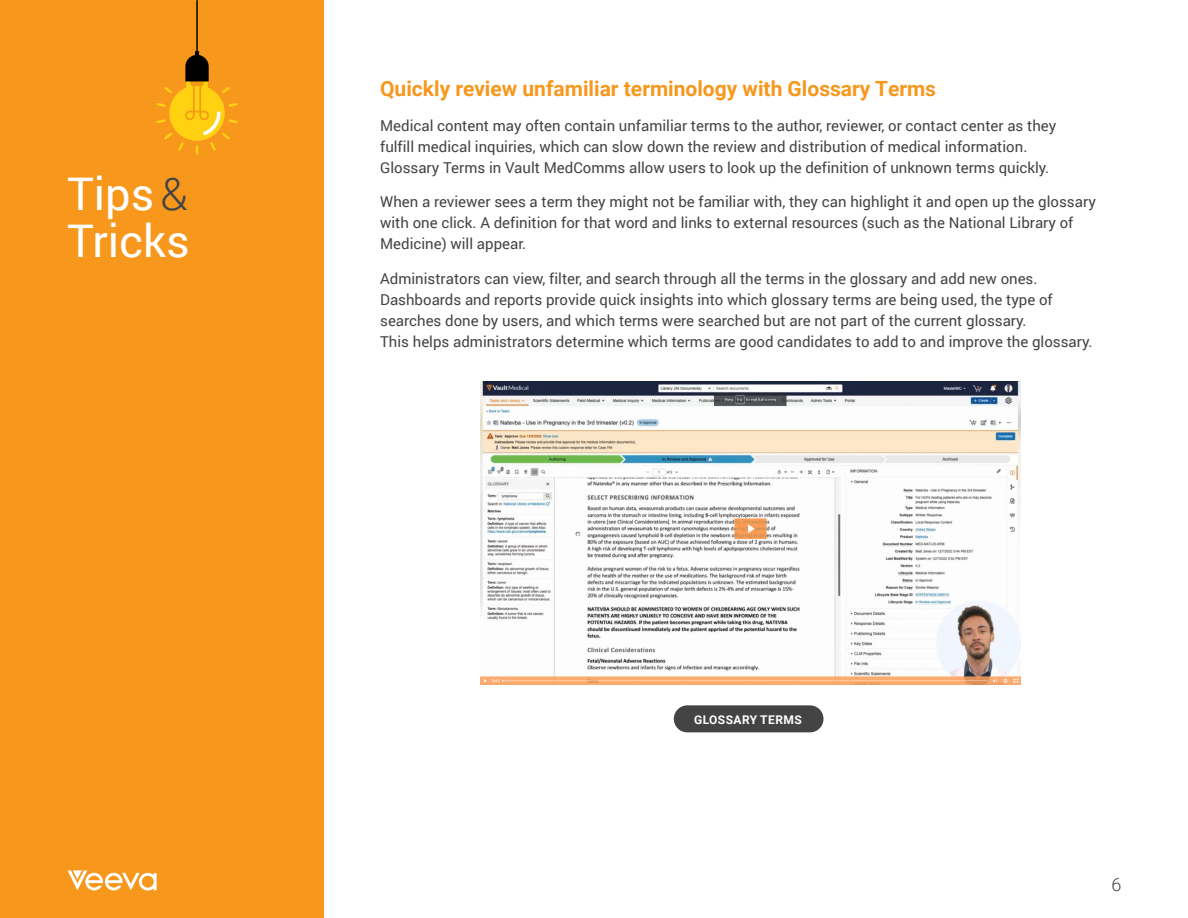
<style>
.page{position:relative;width:1188px;height:918px;background:#fff}
.page>*{position:absolute;margin:0;border:0;box-sizing:border-box;transform-origin:0 0}
.t1{font:45px/46.5px "Roboto";color:#fff}
.Callout{font:700 21px "Roboto";color:#f7981d}
.t2{font:300 18px "Roboto";color:#444}
._10_14{font:15px/21px "Roboto";color:#444}
.BODY_COPY{font:700 12px "Roboto";letter-spacing:.035em;color:#fff}
.s1{font-weight:300;color:#444}
</style>
<div class="page">
<div style="left:0;top:0;width:324px;height:918px;background:#f7981d"></div>
<svg style="left:157px;top:0;width:80px;height:155px"></svg>
<svg style="left:68px;top:870px;width:89px;height:21px"></svg>
<img style="left:480px;top:381px;width:540px;height:304px">
<div style="left:674px;top:705px;width:150px;height:27px;background:#444;border-radius:14px"></div>
<p class="t1" style="left:68px;top:169px;width:124px">Tips<span class="s1">&amp;<br></span>Tricks</p>
<p class="Callout" style="left:380px;top:74px;width:557px">Quickly review unfamiliar terminology with Glossary Terms</p>
<p class="_10_14" style="left:380px;top:114px;width:678px">Medical content may often contain unfamiliar terms to the author, reviewer, or contact center as they fulfill medical inquiries, which can slow down the review and distribution of medical information.<br>Glossary Terms in Vault MedComms allow users to look up the definition of unknown terms quickly.</p>
<p class="_10_14" style="left:380px;top:191px;width:717px">When a reviewer sees a term they might not be familiar with, they can highlight it and open up the glossary with one click. A definition for that word and links to external resources (such as the National Library of<br>Medicine) will appear.</p>
<p class="_10_14" style="left:380px;top:267px;width:714px">Administrators can view, filter, and search through all the terms in the glossary and add new ones.<br>Dashboards and reports provide quick insights into which glossary terms are being used, the type of searches done by users, and which terms were searched but are not part of the current glossary.<br>This helps administrators determine which terms are good candidates to add to and improve the glossary.</p>
<p class="BODY_COPY" style="left:694px;top:711px;width:109px">GLOSSARY TERMS</p>
<p class="t2" style="left:1111px;top:872px;width:11px">6</p>
</div>
